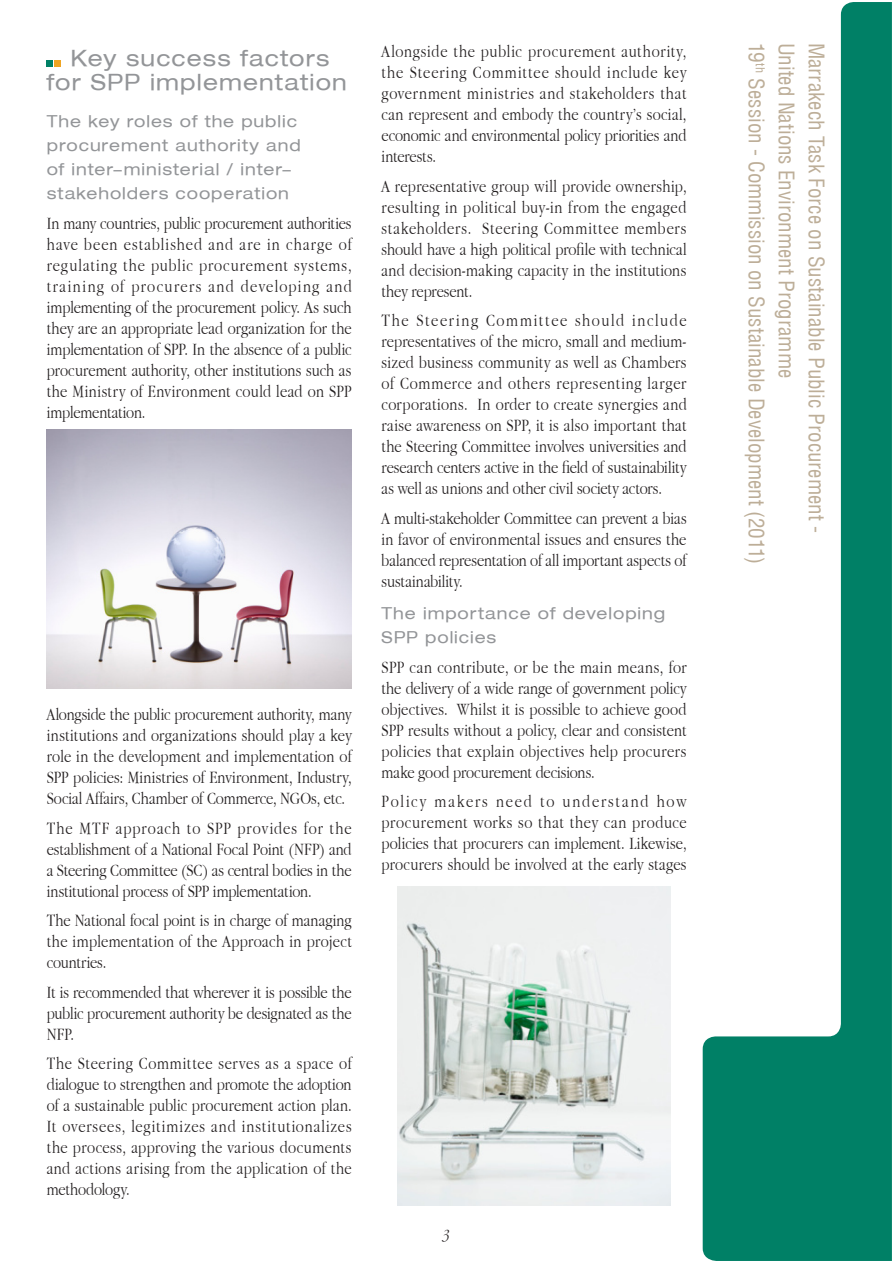
<style>
.page{position:relative;width:893px;height:1263px;background:#fff}
.page>*{position:absolute;margin:0;border:0;box-sizing:border-box;transform-origin:0 0}
.TXT_Titre{font:expanded 22.5px/24px "Helvetica Neue LT";letter-spacing:.05em;color:#939598;text-align:center}
.Titre_suite{font:condensed 21px "Helvetica LT";color:#bdae98}
.TXT_COURANT{font:300 18px/21px "Apple Garamond";letter-spacing:.005em;color:#231f20;text-align:justify}
.TXT_INTERTITRE{font:expanded 16.5px/24px "Helvetica Neue LT";letter-spacing:.055em;color:#939598}
.TXT_ANGLAIS{font:italic 300 16.5px "Apple Garamond";color:#231f20}
</style>
<div class="page">
<svg style="left:703px;top:2px;width:189px;height:1259px"></svg>
<svg style="left:47px;top:60px;width:6px;height:6px"></svg>
<div style="left:54px;top:60px;width:7px;height:6px;background:#efa523"></div>
<img style="left:47px;top:429px;width:305px;height:260px">
<img style="left:397px;top:887px;width:274px;height:319px">
<p class="TXT_Titre" style="left:47px;top:46px;width:302px">Key success factors<br>for SPP implementation</p>
<p class="TXT_INTERTITRE" style="left:47px;top:109px;width:255px">The key roles of the public procurement authority and of inter-ministerial / inter&shy;stakeholders cooperation</p>
<p class="TXT_COURANT" style="left:47px;top:212px;width:307px">In many countries, public procurement authorities have been established and are in charge of regulating the public procurement systems, training of procurers and developing and implementing of the procurement policy. As such they are an appropriate lead organization for the implementation of SPP. In the absence of a public procurement authority, other institutions such as the Ministry of Environment could lead on SPP implementation.</p>
<p class="TXT_COURANT" style="left:47px;top:704px;width:307px">Alongside the public procurement authority, many institutions and organizations should play a key role in the development and implementation of SPP policies: Ministries of Environment, Industry, Social Affairs, Chamber of Commerce, NGOs, etc.</p>
<p class="TXT_COURANT" style="left:47px;top:817px;width:306px">The MTF approach to SPP provides for the establishment of a National Focal Point (NFP) and a Steering Committee (SC) as central bodies in the institutional process of SPP implementation.</p>
<p class="TXT_COURANT" style="left:47px;top:910px;width:307px">The National focal point is in charge of managing the implementation of the Approach in project countries.</p>
<p class="TXT_COURANT" style="left:47px;top:981px;width:306px">It is recommended that wherever it is possible the public procurement authority be designated as the NFP.</p>
<p class="TXT_COURANT" style="left:47px;top:1053px;width:307px">The Steering Committee serves as a space of dialogue to strengthen and promote the adoption of a sustainable public procurement action plan.<br>It oversees, legitimizes and institutionalizes the process, approving the various documents and actions arising from the application of the methodology.</p>
<p class="TXT_COURANT" style="left:382px;top:41px;width:307px">Alongside the public procurement authority, the Steering Committee should include key government ministries and stakeholders that can represent and embody the country’s social, economic and environmental policy priorities and interests.</p>
<p class="TXT_COURANT" style="left:382px;top:175px;width:307px">A representative group will provide ownership, resulting in political buy-in from the engaged stakeholders. Steering Committee members should have a high political profile with technical and decision-making capacity in the institutions they represent.</p>
<p class="TXT_COURANT" style="left:382px;top:310px;width:307px">The Steering Committee should include representatives of the micro, small and medium&shy;sized business community as well as Chambers of Commerce and others representing larger corporations. In order to create synergies and raise awareness on SPP, it is also important that the Steering Committee involves universities and research centers active in the field of sustainability as well as unions and other civil society actors.</p>
<p class="TXT_COURANT" style="left:382px;top:507px;width:307px">A multi-stakeholder Committee can prevent a bias in favor of environmental issues and ensures the balanced representation of all important aspects of sustainability.</p>
<p class="TXT_INTERTITRE" style="left:382px;top:601px;width:285px">The importance of developing<br>SPP policies</p>
<p class="TXT_COURANT" style="left:382px;top:656px;width:307px">SPP can contribute, or be the main means, for the delivery of a wide range of government policy objectives. Whilst it is possible to achieve good SPP results without a policy, clear and consistent policies that explain objectives help procurers make good procurement decisions.</p>
<p class="TXT_COURANT" style="left:382px;top:791px;width:307px">Policy makers need to understand how procurement works so that they can produce policies that procurers can implement. Likewise, procurers should be involved at the early stages</p>
<p class="TXT_ANGLAIS" style="left:443px;top:1225px;width:8px">3</p>
<p class="Titre_suite" style="left:770px;top:43px;width:523px;rotate:90deg">19<sup>th</sup> Session - Commission on Sustainable Development (2011)</p>
<p class="Titre_suite" style="left:800px;top:43px;width:337px;rotate:90deg">United Nations Environment Programme</p>
<p class="Titre_suite" style="left:830px;top:43px;width:492px;rotate:90deg">Marrakech Task Force on Sustainable Public Procurement -</p>
</div>
